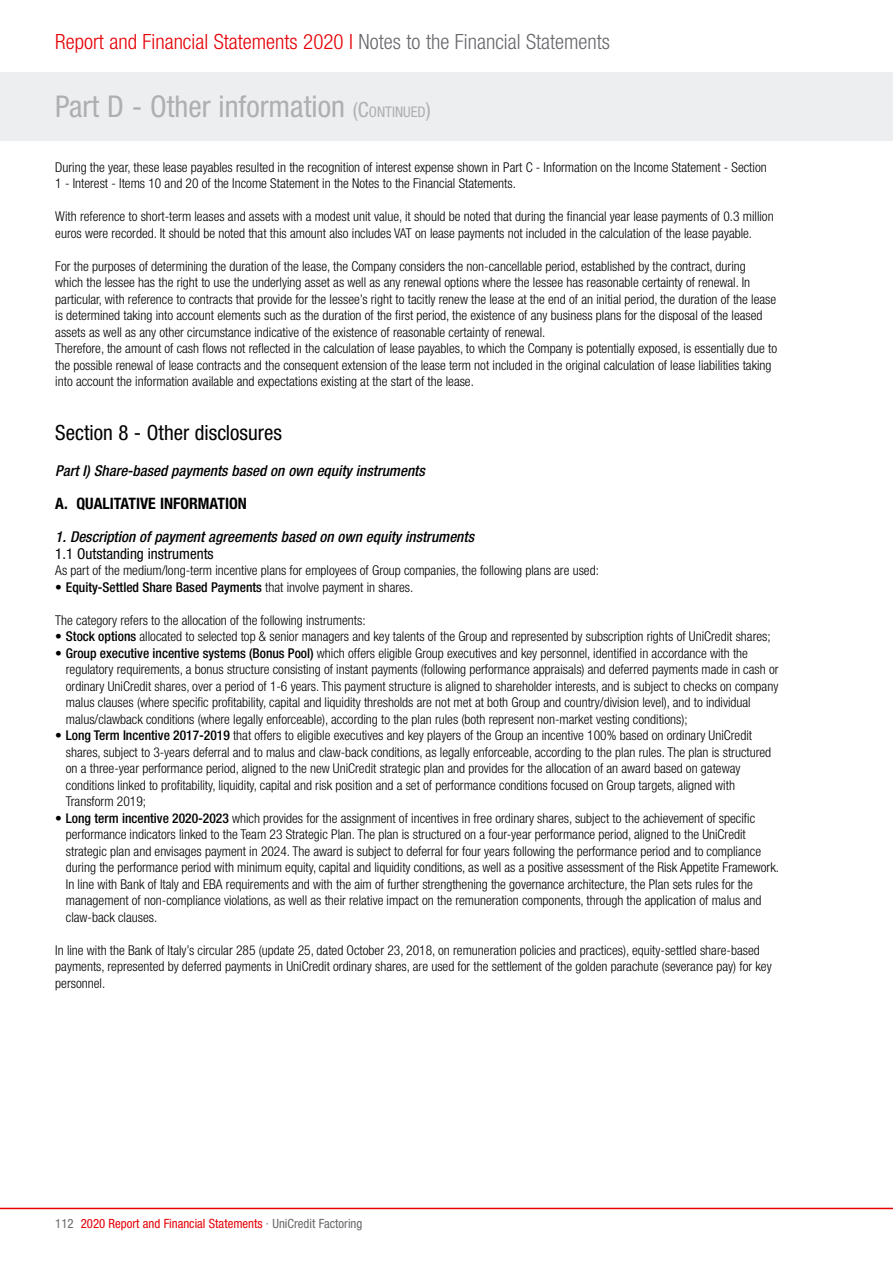
<style>
.page{position:relative;width:893px;height:1263px;background:#fff}
.page>*{position:absolute;margin:0;border:0;box-sizing:border-box;transform-origin:0 0}
.t1{font:condensed 30px "Helvetica Neue LT Std";color:#aeafb2}
.t2{font:300 condensed 21px "Helvetica Neue LT Std";color:#e60005}
.t3{font:condensed 21px "Helvetica Neue LT Std";color:#000}
.t4{font:700 condensed 15.75px "Helvetica Neue LT Std";color:#000}
.t5{font:italic 500 condensed 15px "Helvetica Neue LT Std";color:#000}
.t6{font:condensed 15px "Helvetica Neue LT Std";color:#000}
.t7{font:300 condensed 13.5px/16.5px "Helvetica Neue LT Std";color:#000}
.t8{font:500 condensed 13.5px "Helvetica Neue LT Std";color:#000}
.t9{font:condensed 12.75px "Helvetica Neue LT Std";color:#e60005}
.t10{font:condensed 12.75px "Helvetica Neue LT Std";color:#68676c}
.s1{color:#68676c}
.s2{font-size:21px}
.s3{font-size:14.7px}
.s4{font-weight:300}
.s5{font-weight:500}
</style>
<div class="page">
<div style="left:0;top:72px;width:893px;height:68px;background:#edeeef"></div>
<hr style="left:0;top:1208px;width:893px;height:1px;background:#e60005">
<h2 class="t2" style="left:55px;top:30px;width:556px">Report and Financial Statements 2020 I <span class="s1">Notes to the Financial Statements</span></h2>
<h1 class="t1" style="left:55px;top:89px;width:377px">Part D - Other information <span class="s2">(</span><span class="s2">C</span><span class="s3">ONTINUED</span><span class="s2">)</span></h1>
<p class="t7" style="left:55px;top:159px;width:713px">During the year, these lease payables resulted in the recognition of interest expense shown in Part C - Information on the Income Statement - Section<br>1 - Interest - Items 10 and 20 of the Income Statement in the Notes to the Financial Statements.</p>
<p class="t7" style="left:55px;top:208px;width:720px">With reference to short-term leases and assets with a modest unit value, it should be noted that during the financial year lease payments of 0.3 million euros were recorded. It should be noted that this amount also includes VAT on lease payments not included in the calculation of the lease payable.</p>
<p class="t7" style="left:55px;top:258px;width:723px">For the purposes of determining the duration of the lease, the Company considers the non-cancellable period, established by the contract, during<br>which the lessee has the right to use the underlying asset as well as any renewal options where the lessee has reasonable certainty of renewal. In particular, with reference to contracts that provide for the lessee’s right to tacitly renew the lease at the end of an initial period, the duration of the lease is determined taking into account elements such as the duration of the first period, the existence of any business plans for the disposal of the leased assets as well as any other circumstance indicative of the existence of reasonable certainty of renewal.<br>Therefore, the amount of cash flows not reflected in the calculation of lease payables, to which the Company is potentially exposed, is essentially due to the possible renewal of lease contracts and the consequent extension of the lease term not included in the original calculation of lease liabilities taking into account the information available and expectations existing at the start of the lease.</p>
<h2 class="t3" style="left:55px;top:421px;width:228px">Section 8 - Other disclosures</h2>
<p class="t5" style="left:55px;top:462px;width:371px">Part I) Share-based payments based on own equity instruments</p>
<p class="t4" style="left:55px;top:494px;width:193px">A. QUALITATIVE INFORMATION</p>
<p class="t5" style="left:55px;top:528px;width:420px">1. Description of payment agreements based on own equity instruments</p>
<p class="t6" style="left:55px;top:545px;width:160px">1.1 Outstanding instruments</p>
<p class="t7" style="left:55px;top:562px;width:545px">As part of the medium/long-term incentive plans for employees of Group companies, the following plans are used:</p>
<p class="t8" style="left:55px;top:579px;width:360px"><span class="s4">•</span> Equity-Settled Share Based Payments <span class="s4">that involve payment in shares.</span></p>
<p class="t7" style="left:55px;top:612px;width:312px">The category refers to the allocation of the following instruments:</p>
<p class="t7" style="left:55px;top:628px;width:717px">• <span class="s5">Stock options</span> allocated to selected top &amp; senior managers and key talents of the Group and represented by subscription rights of UniCredit shares;</p>
<p class="t7" style="left:66px;top:645px;width:714px;text-indent:-11px">• <span class="s5">Group executive incentive systems (Bonus Pool)</span> which offers eligible Group executives and key personnel, identified in accordance with the regulatory requirements, a bonus structure consisting of instant payments (following performance appraisals) and deferred payments made in cash or ordinary UniCredit shares, over a period of 1-6 years. This payment structure is aligned to shareholder interests, and is subject to checks on company malus clauses (where specific profitability, capital and liquidity thresholds are not met at both Group and country/division level), and to individual malus/clawback conditions (where legally enforceable), according to the plan rules (both represent non-market vesting conditions);</p>
<p class="t7" style="left:66px;top:727px;width:707px;text-indent:-11px">• <span class="s5">Long Term Incentive 2017-2019</span> that offers to eligible executives and key players of the Group an incentive 100% based on ordinary UniCredit shares, subject to 3-years deferral and to malus and claw-back conditions, as legally enforceable, according to the plan rules. The plan is structured on a three-year performance period, aligned to the new UniCredit strategic plan and provides for the allocation of an award based on gateway conditions linked to profitability, liquidity, capital and risk position and a set of performance conditions focused on Group targets, aligned with Transform 2019;</p>
<p class="t7" style="left:66px;top:810px;width:715px;text-indent:-11px">• <span class="s5">Long term incentive 2020-2023</span> which provides for the assignment of incentives in free ordinary shares, subject to the achievement of specific performance indicators linked to the Team 23 Strategic Plan. The plan is structured on a four-year performance period, aligned to the UniCredit strategic plan and envisages payment in 2024. The award is subject to deferral for four years following the performance period and to compliance during the performance period with minimum equity, capital and liquidity conditions, as well as a positive assessment of the Risk Appetite Framework.<br>In line with Bank of Italy and EBA requirements and with the aim of further strengthening the governance architecture, the Plan sets rules for the management of non-compliance violations, as well as their relative impact on the remuneration components, through the application of malus and claw-back clauses.</p>
<p class="t7" style="left:55px;top:942px;width:718px">In line with the Bank of Italy’s circular 285 (update 25, dated October 23, 2018, on remuneration policies and practices), equity-settled share-based payments, represented by deferred payments in UniCredit ordinary shares, are used for the settlement of the golden parachute (severance pay) for key personnel.</p>
<p class="t10" style="left:55px;top:1216px;width:20px">112</p>
<p class="t9" style="left:81px;top:1216px;width:283px">2020 Report and Financial Statements <span class="s1">· UniCredit Factoring</span></p>
</div>
